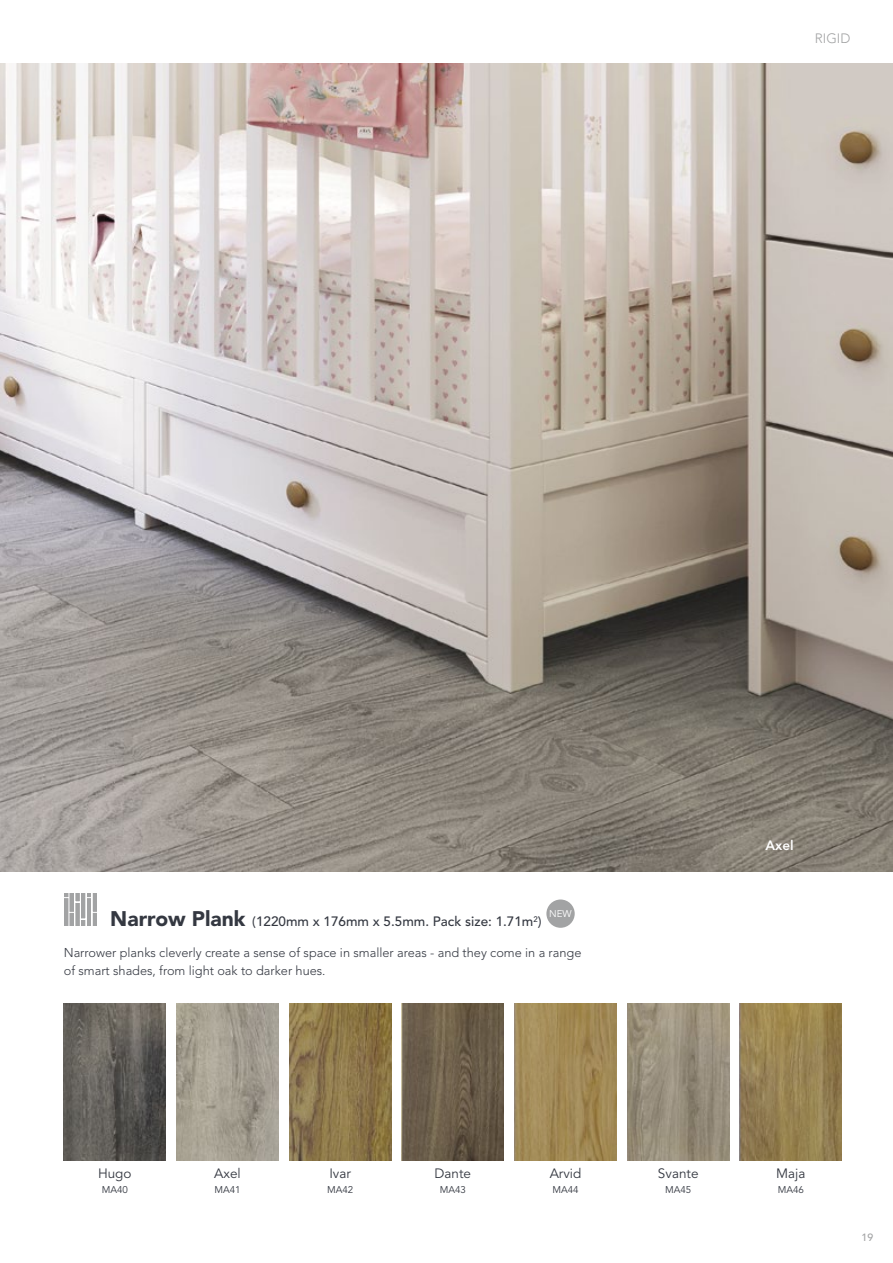
<style>
.page{position:relative;width:893px;height:1263px;background:#fff}
.page>*{position:absolute;margin:0;border:0;box-sizing:border-box;transform-origin:0 0}
.t1{font:500 13.5px "Avenir";color:#343841}
.t2{font:13.5px "Avenir";color:#343841}
.t3{font:300 13.5px "Avenir";color:#a2a3a4}
.t4{font:800 13.5px "Avenir";color:#fff}
.t5{font:300 12.75px/18px "Avenir";color:#343841}
.t6{font:500 10.5px "Avenir";color:#a2a3a4}
.t7{font:9.75px "Avenir";color:#343841}
.t8{font:9.75px "Avenir";color:#fff}
.s1{font-weight:900;font-size:21px}
</style>
<div class="page">
<img style="left:0;top:64px;width:893px;height:808px">
<div style="left:546px;top:899px;width:29px;height:29px;background:#a2a3a4;border-radius:50%"></div>
<svg style="left:64px;top:893px;width:33px;height:33px"></svg>
<img style="left:64px;top:1003px;width:102px;height:158px">
<img style="left:176px;top:1003px;width:103px;height:158px">
<img style="left:289px;top:1003px;width:102px;height:158px">
<img style="left:402px;top:1003px;width:102px;height:158px">
<img style="left:514px;top:1003px;width:103px;height:158px">
<img style="left:627px;top:1003px;width:102px;height:158px">
<img style="left:740px;top:1003px;width:102px;height:158px">
<p class="t3" style="left:815px;top:31px;width:37px">RIGID</p>
<p class="t4" style="left:765px;top:838px;width:30px">Axel</p>
<p class="t1" style="left:110px;top:914px;width:433px"><span class="s1">Narrow Plank</span> (1220mm x 176mm x 5.5mm. Pack size: 1.71m<sup>2</sup>)</p>
<p class="t5" style="left:64px;top:943px;width:519px">Narrower planks cleverly create a sense of space in smaller areas - and they come in a range of smart shades, from light oak to darker hues.</p>
<p class="t8" style="left:549px;top:908px;width:24px">NEW</p>
<p class="t2" style="left:98px;top:1166px;width:35px">Hugo</p>
<p class="t7" style="left:102px;top:1184px;width:28px">MA40</p>
<p class="t2" style="left:214px;top:1166px;width:28px">Axel</p>
<p class="t7" style="left:214px;top:1184px;width:28px">MA41</p>
<p class="t2" style="left:329px;top:1166px;width:23px">Ivar</p>
<p class="t7" style="left:327px;top:1184px;width:28px">MA42</p>
<p class="t2" style="left:435px;top:1166px;width:38px">Dante</p>
<p class="t7" style="left:440px;top:1184px;width:28px">MA43</p>
<p class="t2" style="left:550px;top:1166px;width:33px">Arvid</p>
<p class="t7" style="left:552px;top:1184px;width:28px">MA44</p>
<p class="t2" style="left:658px;top:1166px;width:42px">Svante</p>
<p class="t7" style="left:665px;top:1184px;width:28px">MA45</p>
<p class="t2" style="left:776px;top:1166px;width:31px">Maja</p>
<p class="t7" style="left:778px;top:1184px;width:28px">MA46</p>
<p class="t6" style="left:862px;top:1231px;width:13px">19</p>
</div>
